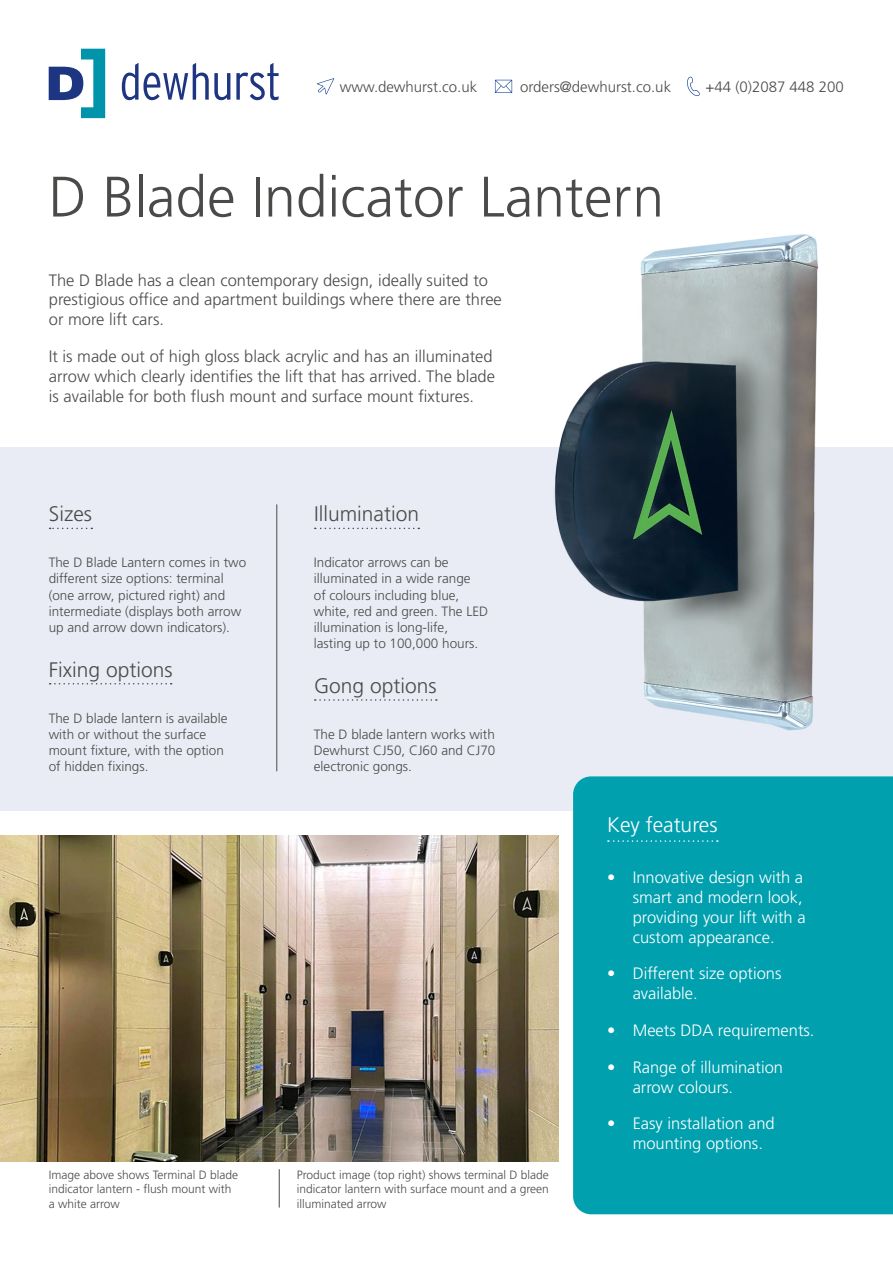
<style>
.page{position:relative;width:893px;height:1263px;background:#fff}
.page>*{position:absolute;margin:0;border:0;box-sizing:border-box;transform-origin:0 0}
.t1{font:57px "Frutiger LT 45 Lt";color:#4a4a49}
.t2{font:21px "Frutiger LT 45 Lt";color:#4a4a49}
.t3{font:21px "Frutiger LT 45 Lt";color:#fff}
.t4{font:16.5px/19.8px "Frutiger LT 45 Lt";color:#4a4a49}
.t5{font:16.5px/19.8px "Frutiger LT 45 Lt";color:#fff}
.t6{font:15px "Frutiger LT 45 Lt";color:#4a4a49}
.t7{font:13.5px/16.2px "Frutiger LT 45 Lt";color:#4a4a49}
.t8{font:12px/14.4px "Frutiger LT 45 Lt";color:#4a4a49;text-align:justify}
</style>
<div class="page">
<div style="left:0;top:448px;width:893px;height:363px;background:#eaecf5"></div>
<img style="left:0;top:836px;width:558px;height:325px">
<svg style="left:49px;top:49px;width:56px;height:69px"></svg>
<svg style="left:122px;top:63px;width:108px;height:37px"></svg>
<svg style="left:236px;top:63px;width:43px;height:37px"></svg>
<svg style="left:317px;top:78px;width:17px;height:17px"></svg>
<svg style="left:495px;top:80px;width:17px;height:13px"></svg>
<svg style="left:687px;top:77px;width:13px;height:19px"></svg>
<div style="left:573px;top:776px;width:320px;height:438px;background:#00a0af"></div>
<svg style="left:608px;top:840px;width:110px;height:2px"></svg>
<svg style="left:50px;top:528px;width:42px;height:1px"></svg>
<svg style="left:50px;top:683px;width:122px;height:1px"></svg>
<svg style="left:315px;top:528px;width:104px;height:1px"></svg>
<svg style="left:315px;top:699px;width:122px;height:2px"></svg>
<hr style="left:276px;top:504px;width:1px;height:267px;background:#4a4a49">
<hr style="left:279px;top:1169px;width:1px;height:38px;background:#4a4a49">
<img style="left:531px;top:234px;width:319px;height:497px">
<p class="t6" style="left:340px;top:78px;width:139px">www.dewhurst.co.uk</p>
<p class="t6" style="left:520px;top:78px;width:152px">orders@dewhurst.co.uk</p>
<p class="t6" style="left:706px;top:78px;width:140px">+44 (0)2087 448 200</p>
<h1 class="t1" style="left:49px;top:165px;width:617px">D Blade Indicator Lantern</h1>
<p class="t4" style="left:49px;top:270px;width:454px">The D Blade has a clean contemporary design, ideally suited to prestigious office and apartment buildings where there are three or more lift cars.</p>
<p class="t4" style="left:49px;top:347px;width:448px">It is made out of high gloss black acrylic and has an illuminated arrow which clearly identifies the lift that has arrived. The blade is available for both flush mount and surface mount fixtures.</p>
<h2 class="t2" style="left:49px;top:502px;width:45px">Sizes</h2>
<p class="t7" style="left:49px;top:555px;width:199px">The D Blade Lantern comes in two different size options: terminal (one arrow, pictured right) and intermediate (displays both arrow up and arrow down indicators).</p>
<h2 class="t2" style="left:49px;top:657px;width:125px">Fixing options</h2>
<p class="t7" style="left:49px;top:710px;width:180px">The D blade lantern is available with or without the surface mount fixture, with the option of hidden fixings.</p>
<h2 class="t2" style="left:314px;top:502px;width:106px">Illumination</h2>
<p class="t7" style="left:314px;top:555px;width:176px">Indicator arrows can be illuminated in a wide range<br>of colours including blue, white, red and green. The LED illumination is long-life, lasting up to 100,000 hours.</p>
<h2 class="t2" style="left:314px;top:674px;width:124px">Gong options</h2>
<p class="t7" style="left:314px;top:726px;width:183px;text-align:justify">The D blade lantern works with Dewhurst CJ50, CJ60 and CJ70 electronic gongs.</p>
<p class="t8" style="left:49px;top:1167px;width:191px;text-align:left">Image above shows Terminal D blade indicator lantern - flush mount with a white arrow</p>
<p class="t8" style="left:297px;top:1167px;width:254px">Product image (top right) shows terminal D blade indicator lantern with surface mount and a green illuminated arrow</p>
<h2 class="t3" style="left:607px;top:812px;width:112px">Key features</h2>
<p class="t5" style="left:633px;top:868px;width:174px;text-indent:-26px">• Innovative design with a smart and modern look, providing your lift with a custom appearance.</p>
<p class="t5" style="left:633px;top:964px;width:150px;text-indent:-26px">• Different size options available.</p>
<p class="t5" style="left:607px;top:1020px;width:209px">• Meets DDA requirements.</p>
<p class="t5" style="left:633px;top:1057px;width:152px;text-indent:-26px">• Range of illumination arrow colours.</p>
<p class="t5" style="left:633px;top:1114px;width:144px;text-indent:-26px">• Easy installation and mounting options.</p>
</div>
